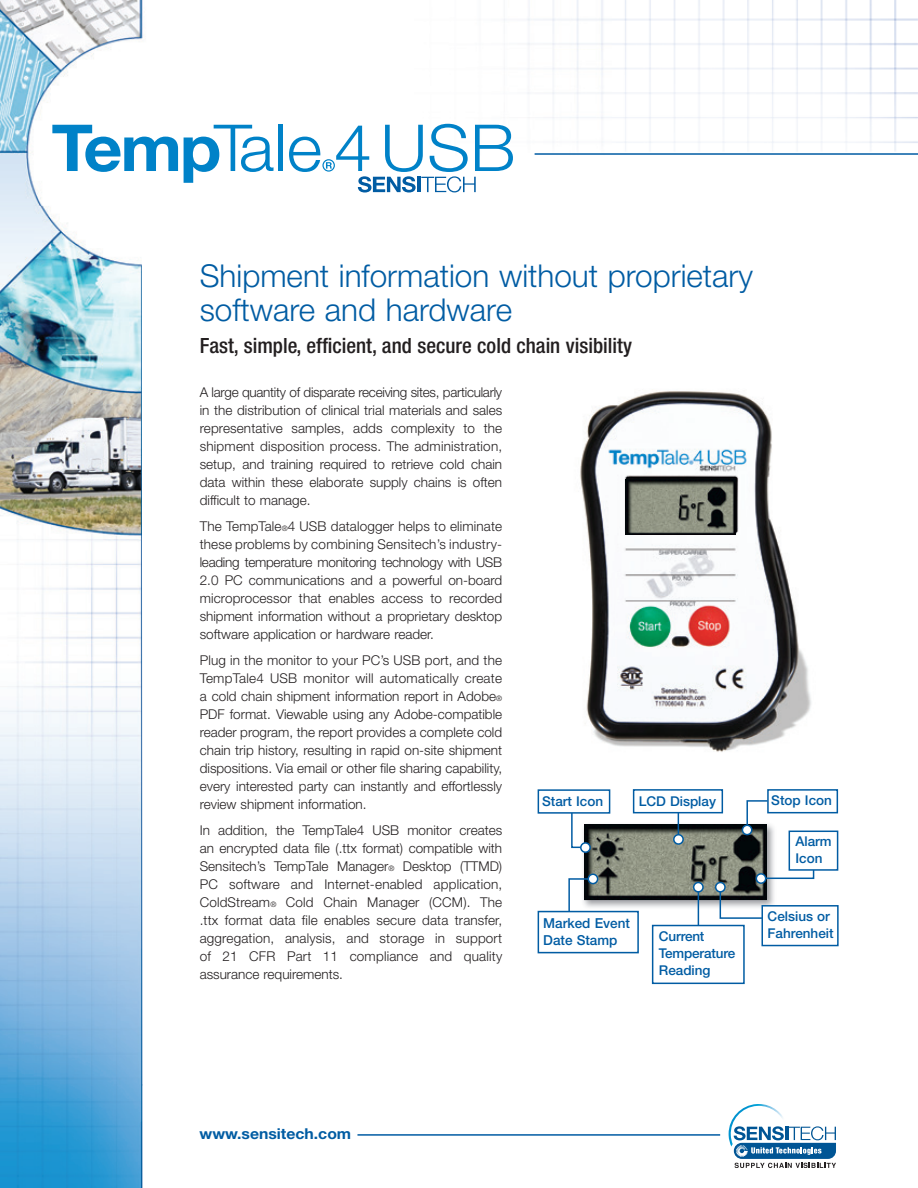
<style>
.page{position:relative;width:918px;height:1188px;background:#fff}
.page>*{position:absolute;margin:0;border:0;box-sizing:border-box;transform-origin:0 0}
.t1{font:300 31.5px/34.5px "Helvetica Neue LT Std";color:#015ca3}
.t2{font:500 condensed 21px "Helvetica Neue LT Std";color:#231f20}
.t3{font:700 15px "Helvetica Neue LT Std";color:#015ca3;scale:1.05 1}
.t4{font:500 13.8px/17.4px "Helvetica Neue LT Std";color:#015ca3}
.t5{font:300 13.5px/18px "Helvetica Neue LT Std";color:#231f20;text-align:justify}
.t6{font:500 13.5px/17.1px "Helvetica Neue LT Std";color:#015ca3}
.s1{font-size:7.5px}
</style>
<div class="page">
<img style="left:0;top:0;width:612px;height:206px">
<img style="left:612px;top:0;width:306px;height:151px">
<img style="left:0;top:206px;width:142px;height:982px">
<svg style="left:52px;top:125px;width:126px;height:47px"></svg>
<svg style="left:184px;top:125px;width:90px;height:58px"></svg>
<div style="left:278px;top:125px;width:5px;height:46px;background:#0082c8"></div>
<svg style="left:289px;top:124px;width:224px;height:69px"></svg>
<hr style="left:535px;top:153px;width:383px;height:2px;background:#015ca3">
<hr style="left:357px;top:1134px;width:363px;height:2px;background:#015ca3">
<svg style="left:734px;top:1126px;width:102px;height:42px"></svg>
<img style="left:729px;top:1104px;width:58px;height:43px">
<img style="left:580px;top:391px;width:231px;height:361px">
<div style="left:538px;top:911px;width:101px;height:42px;border:2px solid #015ca3"></div>
<div style="left:652px;top:925px;width:93px;height:59px;background:#fff;border:2px solid #015ca3"></div>
<img style="left:581px;top:822px;width:193px;height:87px">
<img style="left:584px;top:825px;width:182px;height:75px">
<div style="left:761px;top:905px;width:78px;height:41px;background:#fff;border:2px solid #015ca3"></div>
<div style="left:767px;top:789px;width:71px;height:24px;background:#fff;border:2px solid #015ca3"></div>
<div style="left:674px;top:835px;width:9px;height:9px;background:#fff;border-radius:50%"></div>
<div style="left:673px;top:834px;width:11px;height:11px;border:2px solid #015ca3;border-radius:50%"></div>
<div style="left:694px;top:883px;width:9px;height:9px;background:#fff;border-radius:50%"></div>
<div style="left:693px;top:882px;width:11px;height:11px;border:2px solid #015ca3;border-radius:50%"></div>
<div style="left:716px;top:883px;width:9px;height:9px;background:#fff;border-radius:50%"></div>
<div style="left:715px;top:882px;width:11px;height:11px;border:2px solid #015ca3;border-radius:50%"></div>
<div style="left:756px;top:874px;width:10px;height:9px;background:#fff;border-radius:50%"></div>
<div style="left:756px;top:873px;width:10px;height:11px;border:2px solid #015ca3;border-radius:50%"></div>
<div style="left:581px;top:843px;width:9px;height:9px;background:#fff;border-radius:50%"></div>
<div style="left:580px;top:842px;width:11px;height:11px;border:2px solid #015ca3;border-radius:50%"></div>
<div style="left:588px;top:874px;width:10px;height:10px;background:#fff;border-radius:50%"></div>
<div style="left:588px;top:874px;width:10px;height:10px;border:2px solid #015ca3;border-radius:50%"></div>
<svg style="left:571px;top:814px;width:11px;height:35px"></svg>
<svg style="left:678px;top:813px;width:1px;height:21px"></svg>
<svg style="left:764px;top:866px;width:51px;height:14px"></svg>
<svg style="left:746px;top:799px;width:23px;height:28px"></svg>
<div style="left:742px;top:825px;width:10px;height:10px;background:#fff;border-radius:50%"></div>
<div style="left:742px;top:825px;width:11px;height:10px;border:2px solid #015ca3;border-radius:50%"></div>
<svg style="left:719px;top:890px;width:44px;height:30px"></svg>
<svg style="left:568px;top:877px;width:22px;height:36px"></svg>
<hr style="left:698px;top:892px;width:1px;height:34px;background:#015ca3">
<div style="left:538px;top:789px;width:72px;height:25px;background:#fff;border:2px solid #015ca3"></div>
<div style="left:633px;top:789px;width:90px;height:24px;background:#fff;border:2px solid #015ca3"></div>
<div style="left:789px;top:831px;width:49px;height:40px;background:#fff;border:2px solid #015ca3"></div>
<img style="left:626px;top:480px;width:110px;height:54px">
<h1 class="t1" style="left:200px;top:258px;width:555px">Shipment information without proprietary software and hardware</h1>
<h2 class="t2" style="left:200px;top:333px;width:434px">Fast, simple, efficient, and secure cold chain visibility</h2>
<p class="t5" style="left:200px;top:383px;width:304px">A large quantity of disparate receiving sites, particularly in the distribution of clinical trial materials and sales representative samples, adds complexity to the shipment disposition process. The administration, setup, and training required to retrieve cold chain data within these elaborate supply chains is often difficult to manage.</p>
<p class="t5" style="left:200px;top:517px;width:304px">The TempTale<span class="s1">®</span>4 USB datalogger helps to eliminate these problems by combining Sensitech’s industry&shy;leading temperature monitoring technology with USB 2.0 PC communications and a powerful on-board microprocessor that enables access to recorded shipment information without a proprietary desktop software application or hardware reader.</p>
<p class="t5" style="left:200px;top:651px;width:304px">Plug in the monitor to your PC’s USB port, and the TempTale4 USB monitor will automatically create a cold chain shipment information report in Adobe<span class="s1">® </span>PDF format. Viewable using any Adobe-compatible reader program, the report provides a complete cold chain trip history, resulting in rapid on-site shipment dispositions. Via email or other file sharing capability, every interested party can instantly and effortlessly review shipment information.</p>
<p class="t5" style="left:200px;top:821px;width:304px">In addition, the TempTale4 USB monitor creates an encrypted data file (.ttx format) compatible with Sensitech’s TempTale Manager<span class="s1">®</span> Desktop (TTMD)<br>PC software and Internet-enabled application, ColdStream<span class="s1">®</span> Cold Chain Manager (CCM). The .ttx format data file enables secure data transfer, aggregation, analysis, and storage in support of 21 CFR Part 11 compliance and quality assurance requirements.</p>
<p class="t6" style="left:542px;top:792px;width:63px">Start Icon</p>
<p class="t6" style="left:639px;top:792px;width:79px">LCD Display</p>
<p class="t6" style="left:771px;top:791px;width:62px">Stop Icon</p>
<p class="t6" style="left:795px;top:832px;width:38px">Alarm<br>Icon</p>
<p class="t4" style="left:543px;top:914px;width:88px">Marked Event<br>Date Stamp</p>
<p class="t6" style="left:659px;top:927px;width:78px">Current<br>Temperature<br>Reading</p>
<p class="t6" style="left:768px;top:908px;width:68px">Celsius or<br>Fahrenheit</p>
<p class="t3" style="left:200px;top:1124px;width:146px">www.sensitech.com</p>
</div>
